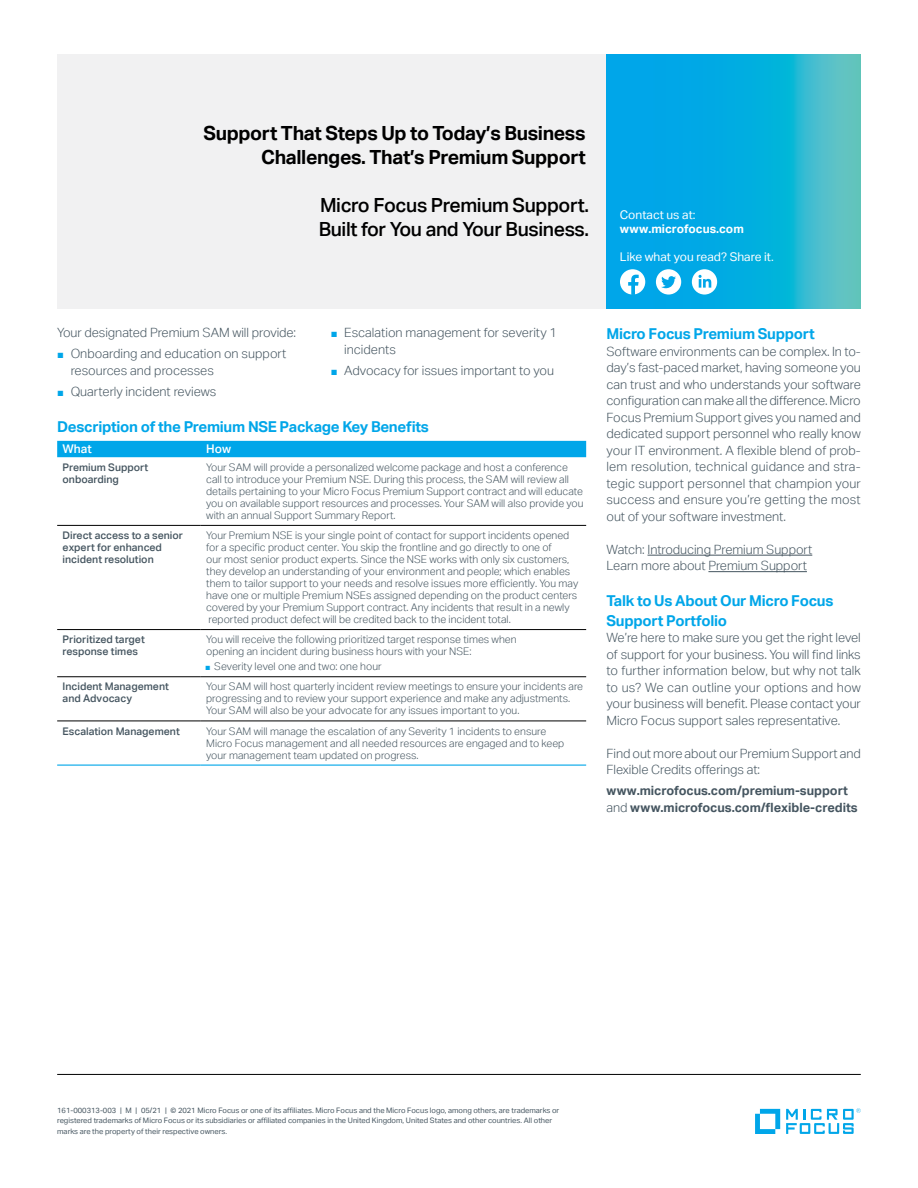
<style>
.page{position:relative;width:918px;height:1188px;background:#fff}
.page>*{position:absolute;margin:0;border:0;box-sizing:border-box;transform-origin:0 0}
.pull_quote_13_16-ali{font:700 19.5px/24px "Aktiv Grotesk";letter-spacing:-.02em;color:#000;text-align:right}
.pull_quote_13_16-ali-2{font:500 19.5px "Aktiv Grotesk";letter-spacing:-.02em;color:#000}
.subhead_10_13-blue{font:700 15px/19.5px "Aktiv Grotesk";letter-spacing:-.02em;color:#00a6e9}
.body_8_5_11-grey{font:300 12.75px/16.5px "Aktiv Grotesk";letter-spacing:-.005em;color:#455560}
.body_8_5_11-grey-2{font:700 12.75px/16.5px "Aktiv Grotesk";letter-spacing:-.005em;color:#455560}
.Contact_8_9_5-regula{font:12px "Aktiv Grotesk";color:#fff}
.Contact_URL_8_9_5-bo{font:700 12px "Aktiv Grotesk";color:#fff}
.table_header_8_9-med{font:500 12px "Aktiv Grotesk";color:#fff}
.table_entry_7_8_ligh{font:300 10.5px/12px "Aktiv Grotesk";color:#455560}
.table_subhead_7_8_me{font:500 10.5px/12px "Aktiv Grotesk";color:#455560}
.mousetype-legal_5_7{font:7.5px/10.5px "Aktiv Grotesk";color:#455560}
.s1{font-family:"Arial";font-weight:400;font-size:11.25px;color:#00a6e9}
.s2{font-family:"Arial";font-weight:400;font-size:9px;color:#00a6e9}
.s3{font-weight:300}
</style>
<div class="page">
<div style="left:57px;top:441px;width:529px;height:16px;background:#00a6e9"></div>
<hr style="left:57px;top:721px;width:144px;height:1px;background:#000">
<hr style="left:201px;top:721px;width:385px;height:1px;background:#000">
<hr style="left:57px;top:525px;width:144px;height:1px;background:#000">
<hr style="left:201px;top:525px;width:385px;height:1px;background:#000">
<hr style="left:57px;top:629px;width:144px;height:1px;background:#000">
<hr style="left:201px;top:629px;width:385px;height:1px;background:#000">
<hr style="left:57px;top:676px;width:144px;height:1px;background:#000">
<hr style="left:201px;top:676px;width:385px;height:1px;background:#000">
<hr style="left:57px;top:765px;width:144px;height:1px;background:#00a6e9">
<hr style="left:201px;top:765px;width:385px;height:1px;background:#00a6e9">
<hr style="left:648px;top:555px;width:164px;height:1px;background:#455560">
<hr style="left:708px;top:571px;width:99px;height:1px;background:#455560">
<hr style="left:57px;top:1074px;width:804px;height:1px;background:#000">
<svg style="left:755px;top:1109px;width:25px;height:25px"></svg>
<svg style="left:786px;top:1108px;width:75px;height:26px"></svg>
<div style="left:57px;top:54px;width:550px;height:254px;background:#f1f1f2"></div>
<svg style="left:606px;top:54px;width:255px;height:254px;background:#12afdd"></svg>
<div style="left:620px;top:269px;width:25px;height:26px;background:#fff;border-radius:50%"></div>
<svg style="left:628px;top:275px;width:11px;height:20px"></svg>
<div style="left:656px;top:269px;width:25px;height:26px;background:#fff;border-radius:50%"></div>
<svg style="left:661px;top:276px;width:15px;height:12px"></svg>
<div style="left:692px;top:269px;width:25px;height:26px;background:#fff;border-radius:50%"></div>
<svg style="left:699px;top:275px;width:12px;height:13px"></svg>
<p class="pull_quote_13_16-ali" style="left:204px;top:121px;width:384px">Support That Steps Up to Today’s Business<br>Challenges. That’s Premium Support</p>
<p class="pull_quote_13_16-ali-2" style="left:320px;top:193px;width:271px">Micro Focus Premium Support.</p>
<p class="pull_quote_13_16-ali-2" style="left:319px;top:217px;width:272px">Built for You and Your Business.</p>
<p class="Contact_8_9_5-regula" style="left:620px;top:207px;width:77px">Contact us at:</p>
<p class="Contact_URL_8_9_5-bo" style="left:620px;top:221px;width:125px">www.microfocus.com</p>
<p class="Contact_8_9_5-regula" style="left:620px;top:250px;width:155px">Like what you read? Share it.</p>
<p class="body_8_5_11-grey" style="left:57px;top:325px;width:240px">Your designated Premium SAM will provide:</p>
<p class="body_8_5_11-grey" style="left:71px;top:346px;width:217px;text-indent:-14px"><span class="s1">■</span> Onboarding and education on support resources and processes</p>
<p class="body_8_5_11-grey" style="left:57px;top:383px;width:161px"><span class="s1">■</span> Quarterly incident reviews</p>
<p class="body_8_5_11-grey" style="left:344px;top:325px;width:214px;text-indent:-14px"><span class="s1">■</span> Escalation management for severity 1 incidents</p>
<p class="body_8_5_11-grey" style="left:331px;top:362px;width:225px"><span class="s1">■</span> Advocacy for issues important to you</p>
<p class="subhead_10_13-blue" style="left:57px;top:416px;width:373px">Description of the Premium NSE Package Key Benefits</p>
<p class="table_header_8_9-med" style="left:63px;top:442px;width:31px">What</p>
<p class="table_header_8_9-med" style="left:206px;top:442px;width:26px">How</p>
<p class="table_subhead_7_8_me" style="left:63px;top:461px;width:87px">Premium Support onboarding</p>
<p class="table_entry_7_8_ligh" style="left:206px;top:461px;width:379px">Your SAM will provide a personalized welcome package and host a conference call to introduce your Premium NSE. During this process, the SAM will review all details pertaining to your Micro Focus Premium Support contract and will educate you on available support resources and processes. Your SAM will also provide you with an annual Support Summary Report.</p>
<p class="table_subhead_7_8_me" style="left:63px;top:529px;width:122px">Direct access to a senior expert for enhanced incident resolution</p>
<p class="table_entry_7_8_ligh" style="left:206px;top:529px;width:374px">Your Premium NSE is your single point of contact for support incidents opened for a specific product center. You skip the frontline and go directly to one of<br>our most senior product experts. Since the NSE works with only six customers, they develop an understanding of your environment and people; which enables them to tailor support to your needs and resolve issues more efficiently. You may have one or multiple Premium NSEs assigned depending on the product centers covered by your Premium Support contract. Any incidents that result in a newly reported product defect will be credited back to the incident total.</p>
<p class="table_subhead_7_8_me" style="left:63px;top:633px;width:84px">Prioritized target response times</p>
<p class="table_entry_7_8_ligh" style="left:206px;top:633px;width:312px">You will receive the following prioritized target response times when opening an incident during business hours with your NSE:</p>
<p class="table_entry_7_8_ligh" style="left:205px;top:661px;width:178px"><span class="s2">■</span> Severity level one and two: one hour</p>
<p class="table_subhead_7_8_me" style="left:63px;top:681px;width:108px">Incident Management and Advocacy</p>
<p class="table_entry_7_8_ligh" style="left:206px;top:681px;width:378px">Your SAM will host quarterly incident review meetings to ensure your incidents are progressing and to review your support experience and make any adjustments.<br>Your SAM will also be your advocate for any issues important to you.</p>
<p class="table_subhead_7_8_me" style="left:63px;top:725px;width:119px">Escalation Management</p>
<p class="table_entry_7_8_ligh" style="left:206px;top:725px;width:360px">Your SAM will manage the escalation of any Severity 1 incidents to ensure<br>Micro Focus management and all needed resources are engaged and to keep your management team updated on progress.</p>
<p class="subhead_10_13-blue" style="left:607px;top:324px;width:210px">Micro Focus Premium Support</p>
<p class="body_8_5_11-grey" style="left:607px;top:343px;width:256px;text-align:justify">Software environments can be complex. In to&shy;day’s fast-paced market, having someone you can trust and who understands your software configuration can make all the difference. Micro Focus Premium Support gives you named and dedicated support personnel who really know your IT environment. A flexible blend of prob&shy;lem resolution, technical guidance and stra&shy;tegic support personnel that champion your success and ensure you’re getting the most out of your software investment.</p>
<p class="body_8_5_11-grey" style="left:607px;top:541px;width:207px">Watch: Introducing Premium Support</p>
<p class="body_8_5_11-grey" style="left:607px;top:557px;width:202px">Learn more about Premium Support</p>
<p class="subhead_10_13-blue" style="left:607px;top:591px;width:228px">Talk to Us About Our Micro Focus<br>Support Portfolio</p>
<p class="body_8_5_11-grey" style="left:607px;top:629px;width:256px;text-align:justify">We’re here to make sure you get the right level of support for your business. You will find links to further information below, but why not talk to us? We can outline your options and how your business will benefit. Please contact your Micro Focus support sales representative.</p>
<p class="body_8_5_11-grey" style="left:607px;top:745px;width:256px">Find out more about our Premium Support and<br>Flexible Credits offerings at:</p>
<p class="body_8_5_11-grey-2" style="left:607px;top:782px;width:253px">www.microfocus.com/premium-support <span class="s3">and</span> www.microfocus.com/flexible-credits</p>
<p class="mousetype-legal_5_7" style="left:57px;top:1105px;width:504px">161-000313-003 | M | 05/21 | © 2021 Micro Focus or one of its affiliates. Micro Focus and the Micro Focus logo, among others, are trademarks or registered trademarks of Micro Focus or its subsidiaries or affiliated companies in the United Kingdom, United States and other countries. All other marks are the property of their respective owners.</p>
</div>
